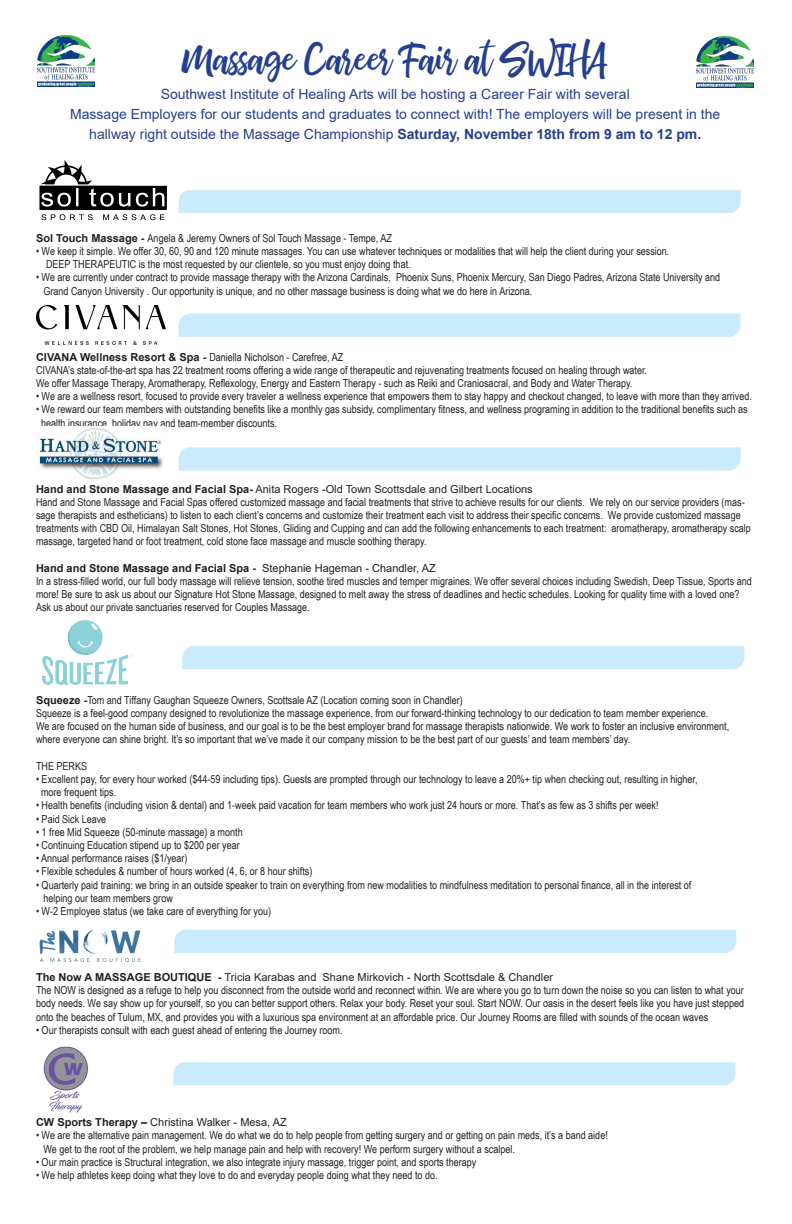
<style>
.page{position:relative;width:792px;height:1224px;background:#fff}
.page>*{position:absolute;margin:0;border:0;box-sizing:border-box;transform-origin:0 0}
.t1{font:36px "bhatoshine";color:#253f8e}
.t2{font:14px "Arial";color:#253f8e}
.t3{font:11px/13.2px "Arial Narrow";color:#231f20}
.t4{font:11px "Arial";color:#231f20}
.t5{font:700 11px "Arial";color:#231f20}
.s1{font-weight:700}
.s2{font-family:"Arial";font-weight:700}
.s3{font-weight:400}
</style>
<div class="page">
<img style="left:39px;top:160px;width:128px;height:61px">
<img style="left:36px;top:306px;width:129px;height:39px">
<img style="left:37px;top:428px;width:126px;height:52px">
<img style="left:42px;top:620px;width:90px;height:65px">
<img style="left:39px;top:930px;width:102px;height:32px">
<img style="left:43px;top:1046px;width:45px;height:67px">
<div style="left:179px;top:190px;width:562px;height:23px;background:#caebfb"></div>
<div style="left:179px;top:314px;width:562px;height:23px;background:#caebfb"></div>
<svg style="left:179px;top:447px;width:562px;height:24px;background:#ccebfb"></svg>
<div style="left:182px;top:646px;width:562px;height:23px;background:#caebfb"></div>
<div style="left:174px;top:930px;width:562px;height:23px;background:#caebfb"></div>
<div style="left:173px;top:1062px;width:562px;height:23px;background:#caebfb"></div>
<img style="left:696px;top:37px;width:57px;height:50px">
<img style="left:37px;top:36px;width:58px;height:50px">
<p class="t1" style="left:183px;top:31px;width:427px">Massage Career Fair at SWIHA</p>
<p class="t2" style="left:161px;top:84px;width:471px">Southwest Institute of Healing Arts will be hosting a Career Fair with several</p>
<p class="t2" style="left:70px;top:104px;width:652px">Massage Employers for our students and graduates to connect with! The employers will be present in the</p>
<p class="t2" style="left:89px;top:124px;width:614px">hallway right outside the Massage Championship <span class="s1">Saturday, November 18th from 9 am to 12 pm.</span></p>
<p class="t3" style="left:36px;top:231px;width:358px"><span class="s2">Sol Touch Massage -</span> Angela &amp; Jeremy Owners of Sol Touch Massage - Tempe, AZ</p>
<p class="t3" style="left:46px;top:244px;width:625px;text-indent:-10px">• We keep it simple. We offer 30, 60, 90 and 120 minute massages. You can use whatever techniques or modalities that will help the client during your session.<br>DEEP THERAPEUTIC is the most requested by our clientele, so you must enjoy doing that.</p>
<p class="t3" style="left:44px;top:271px;width:678px;text-indent:-8px">• We are currently under contract to provide massage therapy with the Arizona Cardinals, Phoenix Suns, Phoenix Mercury, San Diego Padres, Arizona State University and<br>Grand Canyon University . Our opportunity is unique, and no other massage business is doing what we do here in Arizona.</p>
<p class="t3" style="left:36px;top:350px;width:309px"><span class="s2">CIVANA Wellness Resort &amp; Spa -</span> Daniella Nicholson - Carefree, AZ</p>
<p class="t3" style="left:36px;top:363px;width:613px">CIVANA’s state-of-the-art spa has 22 treatment rooms offering a wide range of therapeutic and rejuvenating treatments focused on healing through water.<br>We offer Massage Therapy, Aromatherapy, Reflexology, Energy and Eastern Therapy - such as Reiki and Craniosacral, and Body and Water Therapy.</p>
<p class="t3" style="left:36px;top:389px;width:717px">• We are a wellness resort, focused to provide every traveler a wellness experience that empowers them to stay happy and checkout changed, to leave with more than they arrived.</p>
<p class="t3" style="left:36px;top:403px;width:713px">• We reward our team members with outstanding benefits like a monthly gas subsidy, complimentary fitness, and wellness programing in addition to the traditional benefits such as</p>
<p class="t3" style="left:41px;top:416px;width:238px">health insurance, holiday pay and team-member discounts.</p>
<p class="t4" style="left:36px;top:481px;width:498px"><span class="s1">Hand and Stone Massage and Facial Spa-</span> Anita Rogers -Old Town Scottsdale and Gilbert Locations</p>
<p class="t3" style="left:36px;top:495px;width:716px">Hand and Stone Massage and Facial Spas offered customized massage and facial treatments that strive to achieve results for our clients. We rely on our service providers (mas&shy;sage therapists and estheticians) to listen to each client’s concerns and customize their treatment each visit to address their specific concerns. We provide customized massage treatments with CBD Oil, Himalayan Salt Stones, Hot Stones, Gliding and Cupping and can add the following enhancements to each treatment: aromatherapy, aromatherapy scalp massage, targeted hand or foot treatment, cold stone face massage and muscle soothing therapy.</p>
<p class="t5" style="left:36px;top:560px;width:401px">Hand and Stone Massage and Facial Spa - <span class="s3">Stephanie Hageman - Chandler, AZ</span></p>
<p class="t3" style="left:36px;top:574px;width:717px">In a stress-filled world, our full body massage will relieve tension, soothe tired muscles and temper migraines. We offer several choices including Swedish, Deep Tissue, Sports and more! Be sure to ask us about our Signature Hot Stone Massage, designed to melt away the stress of deadlines and hectic schedules. Looking for quality time with a loved one?<br>Ask us about our private sanctuaries reserved for Couples Massage.</p>
<p class="t3" style="left:36px;top:693px;width:428px"><span class="s2">Squeeze -</span>Tom and Tiffany Gaughan Squeeze Owners, Scottsale AZ (Location coming soon in Chandler)</p>
<p class="t3" style="left:36px;top:706px;width:695px">Squeeze is a feel-good company designed to revolutionize the massage experience, from our forward-thinking technology to our dedication to team member experience.<br>We are focused on the human side of business, and our goal is to be the best employer brand for massage therapists nationwide. We work to foster an inclusive environment, where everyone can shine bright. It’s so important that we’ve made it our company mission to be the best part of our guests’ and team members’ day.</p>
<p class="t3" style="left:36px;top:759px;width:53px">THE PERKS</p>
<p class="t3" style="left:36px;top:772px;width:663px">• Excellent pay, for every hour worked ($44-59 including tips). Guests are prompted through our technology to leave a 20%+ tip when checking out, resulting in higher,</p>
<p class="t3" style="left:41px;top:785px;width:77px">more frequent tips.</p>
<p class="t3" style="left:36px;top:799px;width:624px">• Health benefits (including vision &amp; dental) and 1-week paid vacation for team members who work just 24 hours or more. That’s as few as 3 shifts per week!</p>
<p class="t3" style="left:36px;top:812px;width:72px">• Paid Sick Leave</p>
<p class="t3" style="left:36px;top:825px;width:208px">• 1 free Mid Squeeze (50-minute massage) a month</p>
<p class="t3" style="left:36px;top:838px;width:205px">• Continuing Education stipend up to $200 per year</p>
<p class="t3" style="left:36px;top:851px;width:153px">• Annual performance raises ($1/year)</p>
<p class="t3" style="left:36px;top:865px;width:278px">• Flexible schedules &amp; number of hours worked (4, 6, or 8 hour shifts)</p>
<p class="t3" style="left:36px;top:878px;width:657px">• Quarterly paid training: we bring in an outside speaker to train on everything from new modalities to mindfulness meditation to personal finance, all in the interest of</p>
<p class="t3" style="left:44px;top:891px;width:131px">helping our team members grow</p>
<p class="t3" style="left:36px;top:904px;width:237px">• W-2 Employee status (we take care of everything for you)</p>
<p class="t4" style="left:36px;top:970px;width:519px"><span class="s1">The Now A MASSAGE BOUTIQUE -</span> Tricia Karabas and Shane Mirkovich - North Scottsdale &amp; Chandler</p>
<p class="t3" style="left:36px;top:983px;width:710px;text-align:justify">The NOW is designed as a refuge to help you disconnect from the outside world and reconnect within. We are where you go to turn down the noise so you can listen to what your body needs. We say show up for yourself, so you can better support others. Relax your body. Reset your soul. Start NOW. Our oasis in the desert feels like you have just stepped onto the beaches of Tulum, MX, and provides you with a luxurious spa environment at an affordable price. Our Journey Rooms are filled with sounds of the ocean waves</p>
<p class="t3" style="left:36px;top:1023px;width:308px">• Our therapists consult with each guest ahead of entering the Journey room.</p>
<p class="t4" style="left:36px;top:1115px;width:252px"><span class="s1">CW Sports Therapy –</span> Christina Walker - Mesa, AZ</p>
<p class="t3" style="left:44px;top:1129px;width:566px;text-indent:-8px">• We are the alternative pain management. We do what we do to help people from getting surgery and or getting on pain meds, it’s a band aide!<br>We get to the root of the problem, we help manage pain and help with recovery! We perform surgery without a scalpel.</p>
<p class="t3" style="left:36px;top:1155px;width:442px">• Our main practice is Structural integration, we also integrate injury massage, trigger point, and sports therapy</p>
<p class="t3" style="left:36px;top:1168px;width:403px">• We help athletes keep doing what they love to do and everyday people doing what they need to do.</p>
</div>
